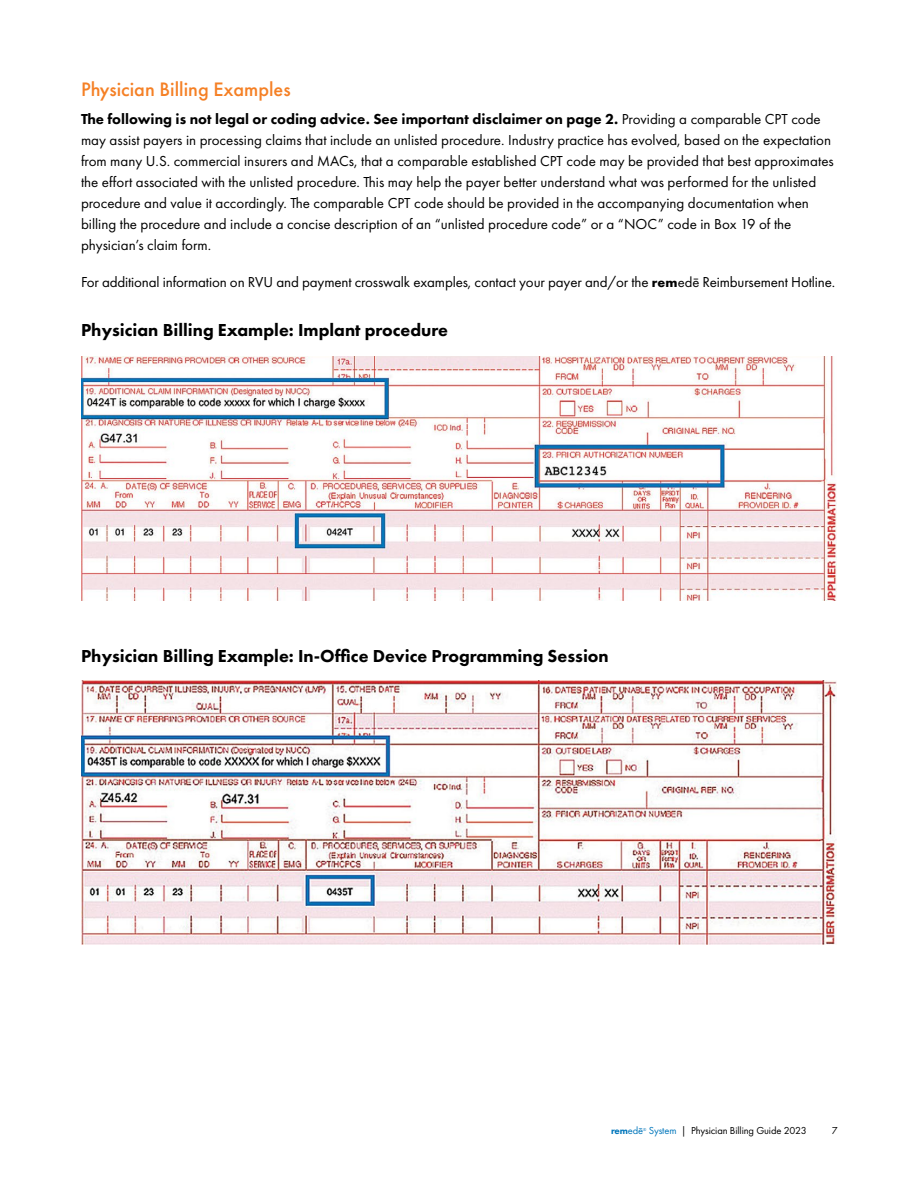
<style>
.page{position:relative;width:918px;height:1188px;background:#fff}
.page>*{position:absolute;margin:0;border:0;box-sizing:border-box;transform-origin:0 0}
.t1{font:500 20.25px "Futura PT";color:#f58025}
.t2{font:800 18px "Futura PT";color:#000}
.t3{font:15px/21px "Futura PT";color:#000}
.t4{font:10.5px "Futura PT";letter-spacing:-.01em;color:#000}
.t5{font:800 9.75px "Futura PT";color:#0076bb}
.t6{font:4.35px "Futura PT";color:#0076bb}
.s1{font-weight:800}
.s2{font-weight:700;font-size:13.8px}
.s3{font-size:14.7px}
.s4{font-weight:400;font-size:10.5px}
.s5{color:#0076bb}
</style>
<div class="page">
<img style="left:81px;top:680px;width:756px;height:265px">
<img style="left:81px;top:357px;width:756px;height:244px">
<h1 class="t1" style="left:81px;top:78px;width:211px">Physician Billing Examples</h1>
<p class="t3" style="left:81px;top:109px;width:754px"><span class="s1">The following is not legal or coding advice. See important disclaimer on page 2.</span> Providing a comparable CPT code may assist payers in processing claims that include an unlisted procedure. Industry practice has evolved, based on the expectation from many U.S. commercial insurers and MACs, that a comparable established CPT code may be provided that best approximates the effort associated with the unlisted procedure. This may help the payer better understand what was performed for the unlisted procedure and value it accordingly. The comparable CPT code should be provided in the accompanying documentation when billing the procedure and include a concise description of an “unlisted procedure code” or a “NOC” code in Box 19 of the physician’s claim form.</p>
<p class="t3" style="left:81px;top:272px;width:756px">For additional information on RVU and payment crosswalk examples, contact your payer and/or the <span class="s2">rem</span><span class="s3">edē</span> Reimbursement Hotline.</p>
<p class="t2" style="left:81px;top:318px;width:369px">Physician Billing Example: Implant procedure</p>
<p class="t2" style="left:81px;top:644px;width:529px">Physician Billing Example: In-Office Device Programming Session</p>
<p class="t5" style="left:611px;top:1125px;width:34px">rem<span class="s4">edē</span></p>
<p class="t6" style="left:643px;top:1127px;width:5px">®</p>
<p class="t4" style="left:649px;top:1125px;width:159px"><span class="s5">System</span> | Physician Billing Guide 2023</p>
<p class="t4" style="left:832px;top:1124px;width:7px">7</p>
</div>
